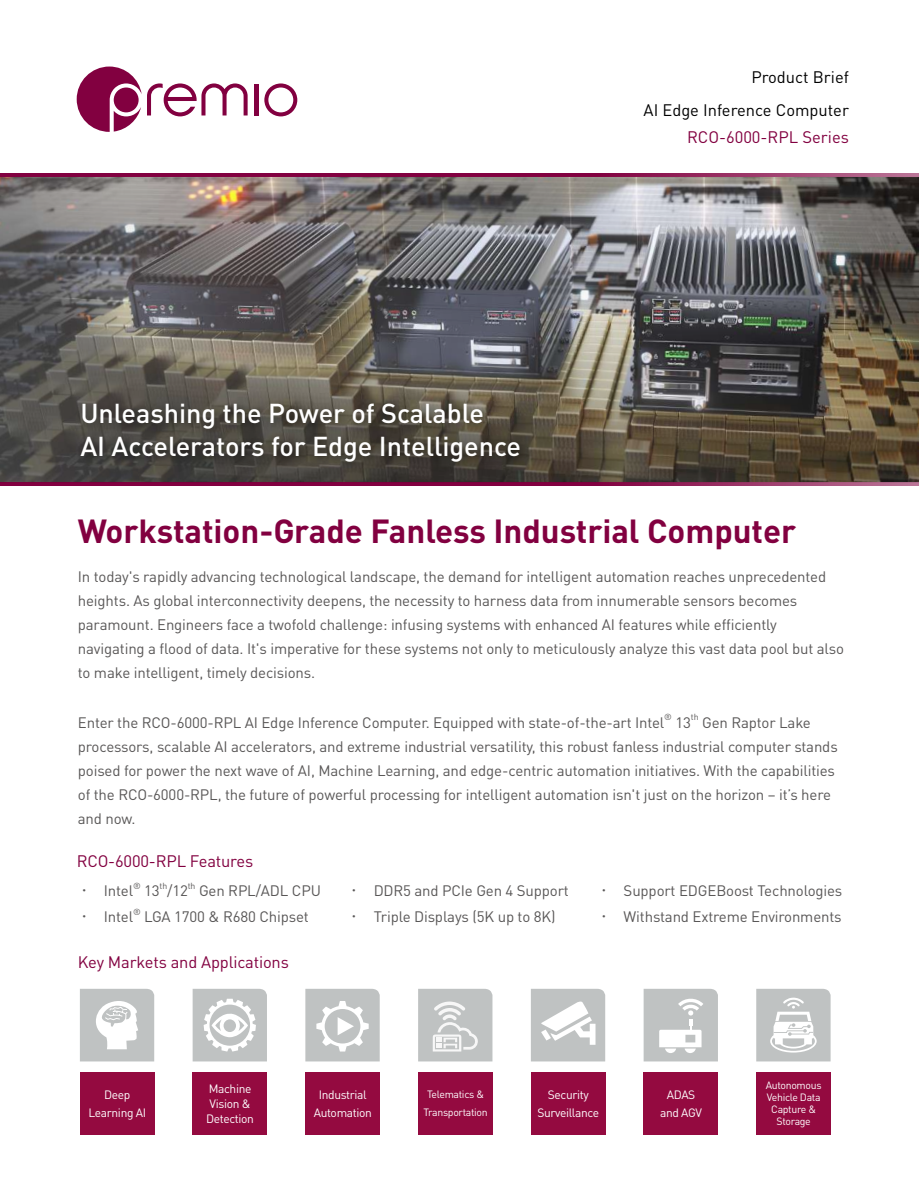
<style>
.page{position:relative;width:919px;height:1187px;background:#fff}
.page>*{position:absolute;margin:0;border:0;box-sizing:border-box;transform-origin:0 0}
.t1{font:700 33px "DIN Pro";color:#820040}
.t2{font:500 27px/33px "DIN Pro";color:#fff}
.t3{font:16.5px "DIN Pro";letter-spacing:-.01em;color:#820040}
.t4{font:16.5px/33.6px "DIN Pro";color:#000;text-align:right}
.t5{font:15px/24px "DIN Pro";letter-spacing:-.01em;color:#595757}
.t6{font:12px/18px "DIN Pro";letter-spacing:-.03em;color:#fff;text-align:center}
.t7{font:10.5px/12px "DIN Pro";letter-spacing:-.03em;color:#fff;text-align:center}
.t8{font:8.7px "DIN Pro";color:#595757}
.s1{font-family:"Adobe Ming Std";font-weight:300}
</style>
<div class="page">
<hr style="left:0;top:482px;width:918px;height:3px;background:#820040">
<svg style="left:0;top:173px;width:918px;height:4px;background:#8b154f"></svg>
<hr style="left:254px;top:84px;width:4px;height:31px;background:#820040">
<svg style="left:264px;top:83px;width:33px;height:33px"></svg>
<svg style="left:77px;top:66px;width:170px;height:66px"></svg>
<img style="left:0;top:177px;width:918px;height:305px">
<div style="left:80px;top:1071px;width:74px;height:63px;background:#940a40"></div>
<div style="left:193px;top:1071px;width:74px;height:63px;background:#940a40"></div>
<div style="left:305px;top:1071px;width:74px;height:63px;background:#940a40"></div>
<div style="left:418px;top:1071px;width:74px;height:63px;background:#940a40"></div>
<div style="left:531px;top:1071px;width:74px;height:63px;background:#940a40"></div>
<div style="left:643px;top:1071px;width:75px;height:63px;background:#940a40"></div>
<div style="left:756px;top:1071px;width:74px;height:63px;background:#940a40"></div>
<div style="left:75px;top:398px;width:455px;height:74px;background:#000;opacity:.5"></div>
<svg style="left:80px;top:988px;width:74px;height:73px"></svg>
<svg style="left:193px;top:988px;width:74px;height:73px"></svg>
<svg style="left:305px;top:988px;width:74px;height:73px;background:#c9cccc"></svg>
<svg style="left:418px;top:988px;width:74px;height:73px;background:#c7caca"></svg>
<svg style="left:531px;top:988px;width:74px;height:73px"></svg>
<svg style="left:756px;top:988px;width:74px;height:73px"></svg>
<svg style="left:643px;top:988px;width:75px;height:73px"></svg>
<h2 class="t2" style="left:80px;top:396px;width:442px">Unleashing the Power of Scalable<br>AI Accelerators for Edge Intelligence</h2>
<p class="t4" style="left:643px;top:59px;width:207px">Product Brief<br>AI Edge Inference Computer</p>
<p class="t3" style="left:687px;top:126px;width:163px">RCO-6000-RPL Series</p>
<h1 class="t1" style="left:78px;top:508px;width:719px">Workstation-Grade Fanless Industrial Computer</h1>
<p class="t5" style="left:78px;top:564px;width:767px">In today's rapidly advancing technological landscape, the demand for intelligent automation reaches unprecedented heights. As global interconnectivity deepens, the necessity to harness data from innumerable sensors becomes paramount. Engineers face a twofold challenge: infusing systems with enhanced AI features while efficiently navigating a flood of data. It's imperative for these systems not only to meticulously analyze this vast data pool but also to make intelligent, timely decisions.</p>
<p class="t5" style="left:78px;top:709px;width:588px">Enter the RCO-6000-RPL AI Edge Inference Computer. Equipped with state-of-the-art Intel</p>
<p class="t8" style="left:664px;top:711px;width:9px">®</p>
<p class="t5" style="left:675px;top:709px;width:17px">13</p>
<p class="t8" style="left:690px;top:711px;width:9px">th</p>
<p class="t5" style="left:78px;top:709px;width:761px;text-indent:624px">Gen Raptor Lake processors, scalable AI accelerators, and extreme industrial versatility, this robust fanless industrial computer stands poised for power the next wave of AI, Machine Learning, and edge-centric automation initiatives. With the capabilities of the RCO-6000-RPL, the future of powerful processing for intelligent automation isn't just on the horizon – it’s here and now.</p>
<p class="t3" style="left:77px;top:849px;width:178px">RCO-6000-RPL Features</p>
<p class="t5" style="left:77px;top:877px;width:58px"><span class="s1">•</span> Intel</p>
<p class="t8" style="left:133px;top:879px;width:9px">®</p>
<p class="t5" style="left:144px;top:877px;width:17px">13</p>
<p class="t8" style="left:160px;top:879px;width:9px">th</p>
<p class="t5" style="left:167px;top:877px;width:22px">/12</p>
<p class="t8" style="left:188px;top:879px;width:9px">th</p>
<p class="t5" style="left:199px;top:877px;width:123px">Gen RPL/ADL CPU</p>
<p class="t5" style="left:77px;top:903px;width:58px"><span class="s1">•</span> Intel</p>
<p class="t8" style="left:133px;top:905px;width:9px">®</p>
<p class="t5" style="left:144px;top:903px;width:166px">LGA 1700 &amp; R680 Chipset</p>
<p class="t3" style="left:78px;top:950px;width:213px">Key Markets and Applications</p>
<p class="t5" style="left:346px;top:877px;width:224px"><span class="s1">•</span> DDR5 and PCIe Gen 4 Support</p>
<p class="t5" style="left:346px;top:903px;width:210px"><span class="s1">•</span> Triple Displays (5K up to 8K)</p>
<p class="t5" style="left:596px;top:877px;width:247px"><span class="s1">•</span> Support EDGEBoost Technologies</p>
<p class="t5" style="left:596px;top:903px;width:246px"><span class="s1">•</span> Withstand Extreme Environments</p>
<p class="t6" style="left:88px;top:1084px;width:59px">Deep<br>Learning AI</p>
<p class="t6" style="left:206px;top:1080px;width:49px;line-height:15px;text-align:left">Machine<br>Vision &amp;<br>Detection</p>
<p class="t6" style="left:314px;top:1084px;width:60px">Industrial<br>Automation</p>
<p class="t7" style="left:423px;top:1084px;width:66px;line-height:18px">Telematics &amp;<br>Transportation</p>
<p class="t6" style="left:537px;top:1084px;width:63px">Security<br>Surveillance</p>
<p class="t6" style="left:660px;top:1085px;width:43px">ADAS and AGV</p>
<p class="t7" style="left:765px;top:1078px;width:57px">Autonomous<br>Vehicle Data<br>Capture &amp;<br>Storage</p>
</div>
